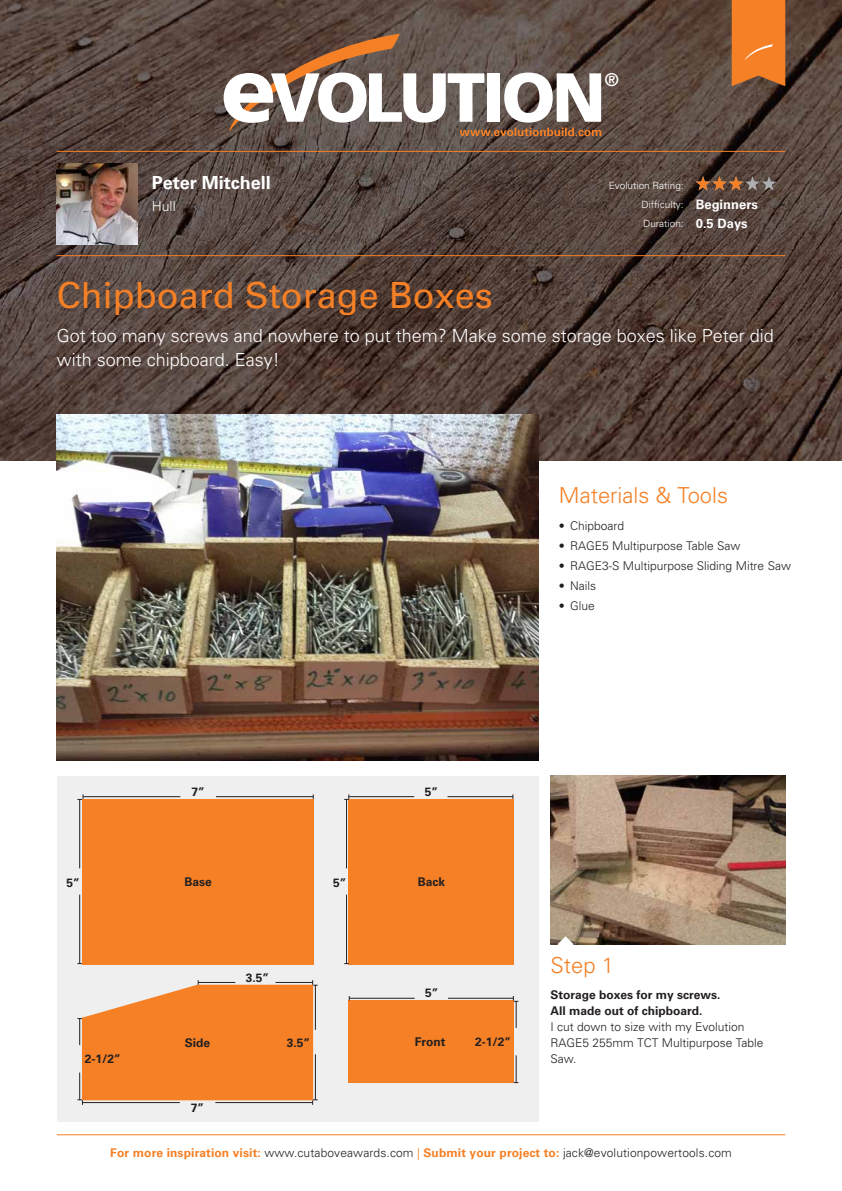
<style>
.page{position:relative;width:842px;height:1191px;background:#fff}
.page>*{position:absolute;margin:0;border:0;box-sizing:border-box;transform-origin:0 0}
.t1{font:36px "Univers";color:#f58025}
.t2{font:300 22px "Univers";color:#f58025}
.t3{font:18.3px "Frutiger";color:#fff}
.t4{font:300 18px/24px "Univers";color:#fff}
.t5{font:700 18px "Univers";color:#fff}
.t6{font:300 14px "Univers";color:#fff}
.t7{font:700 13px/18.6px "Univers";color:#fff}
.t8{font:300 12px/16px "Univers";color:#231f20}
.t9{font:700 12px/16px "Univers";color:#231f20}
.t10{font:300 10px/19.5px "Univers";color:#fff;text-align:right}
.s1{font-weight:700;color:#f58025}
.s2{color:#f58025}
</style>
<div class="page">
<img style="left:0;top:0;width:842px;height:461px">
<img style="left:57px;top:414px;width:481px;height:346px">
<hr style="left:57px;top:151px;width:728px;height:1px;background:#f58025">
<hr style="left:57px;top:255px;width:728px;height:1px;background:#f58025">
<svg style="left:696px;top:176px;width:80px;height:15px"></svg>
<svg style="left:732px;top:0;width:53px;height:86px"></svg>
<div style="left:57px;top:775px;width:481px;height:346px;background:#efeff0"></div>
<hr style="left:57px;top:1134px;width:728px;height:1px;background:#f58025">
<img style="left:550px;top:775px;width:235px;height:169px">
<svg style="left:557px;top:936px;width:16px;height:9px"></svg>
<svg style="left:224px;top:34px;width:377px;height:102px"></svg>
<img style="left:57px;top:164px;width:80px;height:80px">
<div style="left:83px;top:799px;width:231px;height:165px;background:#f58025"></div>
<div style="left:348px;top:799px;width:165px;height:165px;background:#f58025"></div>
<div style="left:349px;top:1000px;width:165px;height:83px;background:#f58025"></div>
<hr style="left:349px;top:997px;width:66px;height:1px;background:#231f20">
<hr style="left:349px;top:796px;width:65px;height:1px;background:#231f20">
<hr style="left:83px;top:796px;width:97px;height:1px;background:#231f20">
<hr style="left:79px;top:799px;width:1px;height:69px;background:#231f20">
<svg style="left:77px;top:794px;width:7px;height:6px"></svg>
<hr style="left:346px;top:799px;width:1px;height:69px;background:#231f20">
<svg style="left:344px;top:794px;width:5px;height:6px"></svg>
<hr style="left:79px;top:894px;width:1px;height:69px;background:#231f20">
<hr style="left:346px;top:894px;width:1px;height:69px;background:#231f20">
<svg style="left:514px;top:1055px;width:4px;height:28px"></svg>
<hr style="left:448px;top:997px;width:65px;height:1px;background:#231f20">
<svg style="left:513px;top:996px;width:5px;height:32px"></svg>
<hr style="left:447px;top:796px;width:66px;height:1px;background:#231f20">
<hr style="left:216px;top:796px;width:97px;height:1px;background:#231f20">
<svg style="left:77px;top:980px;width:241px;height:124px"></svg>
<h3 class="t5" style="left:152px;top:172px;width:121px">Peter Mitchell</h3>
<p class="t6" style="left:152px;top:198px;width:26px">Hull</p>
<h3 class="t3" style="left:604px;top:69px;width:16px">®</h3>
<p class="t10" style="left:609px;top:175px;width:77px">Evolution Rating:<br>Difficulty:</p>
<p class="t10" style="left:643px;top:213px;width:42px">Duration:</p>
<p class="t7" style="left:696px;top:195px;width:64px">Beginners<br>0.5 Days</p>
<h1 class="t1" style="left:57px;top:273px;width:438px">Chipboard Storage Boxes</h1>
<h3 class="t4" style="left:57px;top:323px;width:719px">Got too many screws and nowhere to put them? Make some storage boxes like Peter did with some chipboard. Easy!</h3>
<h2 class="t2" style="left:559px;top:482px;width:171px">Materials &amp; Tools</h2>
<p class="t8" style="left:559px;top:517px;width:67px">• Chipboard</p>
<p class="t8" style="left:559px;top:537px;width:183px">• RAGE5 Multipurpose Table Saw</p>
<p class="t8" style="left:559px;top:557px;width:234px">• RAGE3-S Multipurpose Sliding Mitre Saw</p>
<p class="t8" style="left:559px;top:577px;width:39px">• Nails</p>
<p class="t8" style="left:559px;top:597px;width:38px">• Glue</p>
<p class="t9" style="left:191px;top:784px;width:15px">7”</p>
<p class="t9" style="left:184px;top:874px;width:29px">Base</p>
<p class="t9" style="left:66px;top:875px;width:15px">5”</p>
<p class="t9" style="left:333px;top:875px;width:15px">5”</p>
<p class="t9" style="left:85px;top:1051px;width:38px">2-1/2”</p>
<p class="t9" style="left:185px;top:1035px;width:27px">Side</p>
<p class="t9" style="left:191px;top:1100px;width:15px">7”</p>
<p class="t9" style="left:246px;top:969px;width:25px">3.5”</p>
<p class="t9" style="left:287px;top:1035px;width:25px">3.5”</p>
<p class="t9" style="left:425px;top:784px;width:15px">5”</p>
<p class="t9" style="left:418px;top:874px;width:29px">Back</p>
<p class="t9" style="left:425px;top:985px;width:15px">5”</p>
<p class="t9" style="left:415px;top:1034px;width:32px">Front</p>
<p class="t9" style="left:475px;top:1034px;width:38px">2-1/2”</p>
<h2 class="t2" style="left:550px;top:952px;width:65px">Step 1</h2>
<p class="t9" style="left:550px;top:987px;width:172px">Storage boxes for my screws.<br>All made out of chipboard.</p>
<p class="t8" style="left:550px;top:1018px;width:214px">I cut down to size with my Evolution<br>RAGE5 255mm TCT Multipurpose Table<br>Saw.</p>
<p class="t8" style="left:110px;top:1144px;width:623px"><span class="s1">For more inspiration visit:</span> www.cutaboveawards.com <span class="s2">|</span> <span class="s1">Submit your project to:</span> jack@evolutionpowertools.com</p>
</div>
